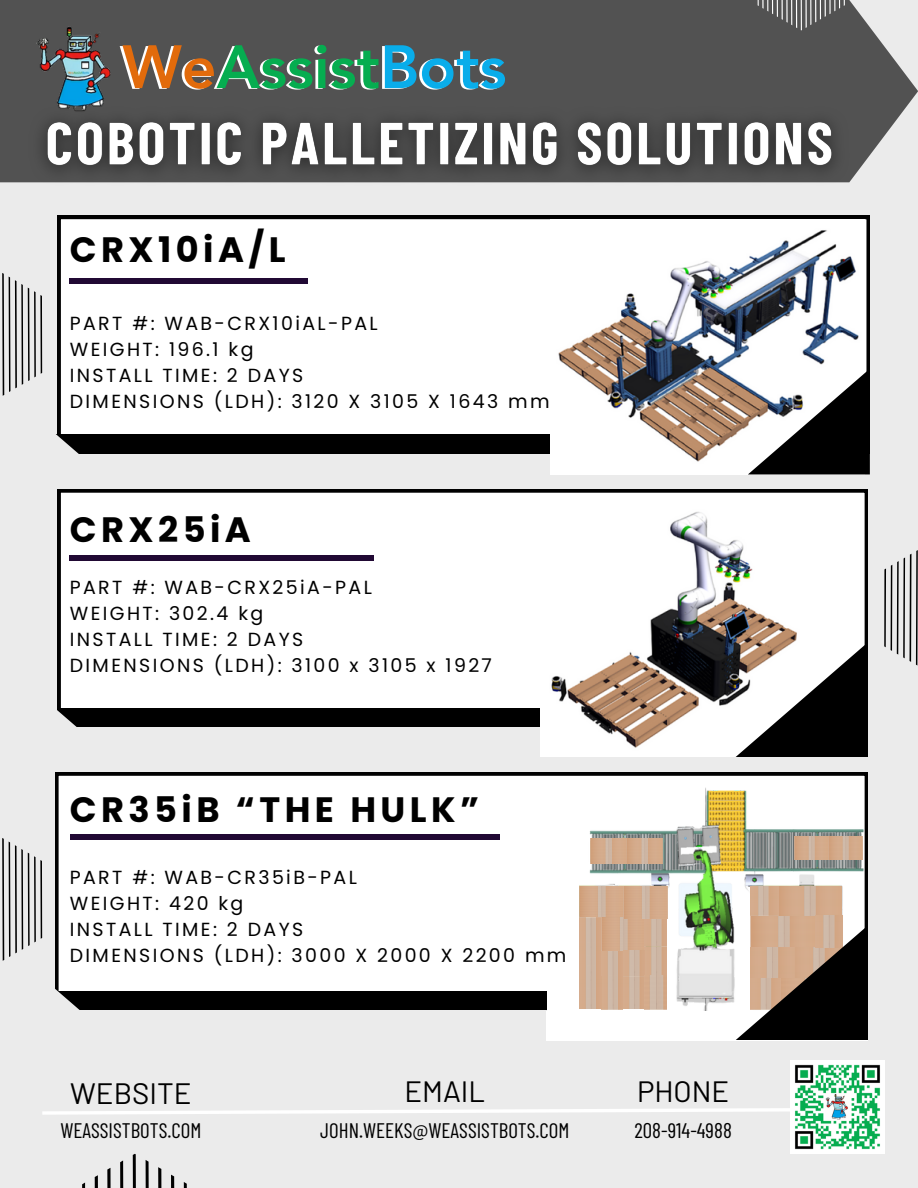
<style>
.page{position:relative;width:918px;height:1188px;background:#ebebeb}
.page>*{position:absolute;margin:0;border:0;box-sizing:border-box;transform-origin:0 0}
.t1{font:800 60.45px "Avenir LT Pro";color:#fff}
.t2{font:700 35.25px "Poppins";letter-spacing:.125em;color:#000}
.t3{font:29.4px "Barlow";color:#000}
.t4{font:21px "Barlow Condensed";color:#000}
.t5{font:18.9px "Poppins";letter-spacing:.125em;color:#000}
</style>
<div class="page">
<svg style="left:0;top:0;width:918px;height:182px;background:#5c5c5c"></svg>
<svg style="left:757px;top:0;width:88px;height:30px;background:#6a6a6a"></svg>
<img style="left:36px;top:23px;width:81px;height:75px">
<svg style="left:42px;top:1106px;width:749px;height:10px"></svg>
<img style="left:791px;top:1060px;width:93px;height:94px">
<svg style="left:2px;top:273px;width:40px;height:123px"></svg>
<svg style="left:82px;top:1154px;width:105px;height:34px"></svg>
<svg style="left:2px;top:838px;width:40px;height:123px"></svg>
<div style="left:58px;top:216px;width:812px;height:219px;background:#fff"></div>
<div style="left:55px;top:435px;width:747px;height:18px;background:#000"></div>
<svg style="left:55px;top:427px;width:65px;height:27px"></svg>
<div style="left:70px;top:278px;width:238px;height:6px;background:#210934"></div>
<div style="left:58px;top:489px;width:810px;height:219px;background:#fff"></div>
<div style="left:58px;top:708px;width:777px;height:19px;background:#000"></div>
<svg style="left:57px;top:699px;width:60px;height:28px"></svg>
<div style="left:55px;top:772px;width:812px;height:219px;background:#fff"></div>
<div style="left:58px;top:991px;width:777px;height:19px;background:#000"></div>
<svg style="left:55px;top:987px;width:70px;height:23px"></svg>
<img style="left:550px;top:219px;width:314px;height:255px">
<svg style="left:748px;top:369px;width:122px;height:105px;background:#747373"></svg>
<img style="left:540px;top:496px;width:317px;height:261px">
<svg style="left:736px;top:642px;width:132px;height:115px;background:#777573"></svg>
<div style="left:547px;top:777px;width:316px;height:245px;background:#fff"></div>
<img style="left:580px;top:787px;width:283px;height:224px">
<img style="left:580px;top:887px;width:87px;height:122px">
<img style="left:751px;top:887px;width:92px;height:38px">
<img style="left:591px;top:839px;width:72px;height:24px">
<img style="left:795px;top:836px;width:68px;height:24px">
<div style="left:547px;top:1011px;width:321px;height:29px;background:#fff"></div>
<svg style="left:736px;top:925px;width:132px;height:115px;background:#706258"></svg>
<div style="left:70px;top:555px;width:304px;height:6px;background:#210934"></div>
<div style="left:70px;top:834px;width:430px;height:6px;background:#210934"></div>
<img style="left:22px;top:98px;width:835px;height:85px">
<svg style="left:884px;top:550px;width:34px;height:116px"></svg>
<h1 class="t1" style="left:120px;top:43px;width:386px">WeAssistBots</h1>
<p class="t2" style="left:70px;top:225px;width:217px">CRX10iA/L</p>
<p class="t5" style="left:70px;top:310px;width:309px">PART #: WAB-CRX10iAL-PAL</p>
<p class="t5" style="left:70px;top:336px;width:185px">WEIGHT: 196.1 kg</p>
<p class="t5" style="left:70px;top:362px;width:235px">INSTALL TIME: 2 DAYS</p>
<p class="t5" style="left:70px;top:388px;width:481px">DIMENSIONS (LDH): 3120 X 3105 X 1643 mm</p>
<p class="t2" style="left:70px;top:505px;width:183px">CRX25iA</p>
<p class="t5" style="left:70px;top:574px;width:304px">PART #: WAB-CRX25iA-PAL</p>
<p class="t5" style="left:70px;top:600px;width:195px">WEIGHT: 302.4 kg</p>
<p class="t5" style="left:70px;top:626px;width:235px">INSTALL TIME: 2 DAYS</p>
<p class="t5" style="left:70px;top:652px;width:424px">DIMENSIONS (LDH): 3100 x 3105 x 1927</p>
<h2 class="t2" style="left:70px;top:785px;width:411px">CR35iB “THE HULK”</h2>
<p class="t5" style="left:70px;top:864px;width:289px">PART #: WAB-CR35iB-PAL</p>
<p class="t5" style="left:70px;top:890px;width:175px">WEIGHT: 420 kg</p>
<p class="t5" style="left:70px;top:916px;width:235px">INSTALL TIME: 2 DAYS</p>
<p class="t5" style="left:70px;top:942px;width:498px">DIMENSIONS (LDH): 3000 X 2000 X 2200 mm</p>
<h5 class="t3" style="left:70px;top:1075px;width:123px">WEBSITE</h5>
<h5 class="t4" style="left:60px;top:1117px;width:142px">WEASSISTBOTS.COM</h5>
<p class="t3" style="left:405px;top:1073px;width:82px">EMAIL</p>
<h4 class="t4" style="left:320px;top:1117px;width:251px">JOHN.WEEKS@WEASSISTBOTS.COM</h4>
<h4 class="t3" style="left:637px;top:1073px;width:94px">PHONE</h4>
<h4 class="t4" style="left:635px;top:1117px;width:99px">208-914-4988</h4>
</div>
